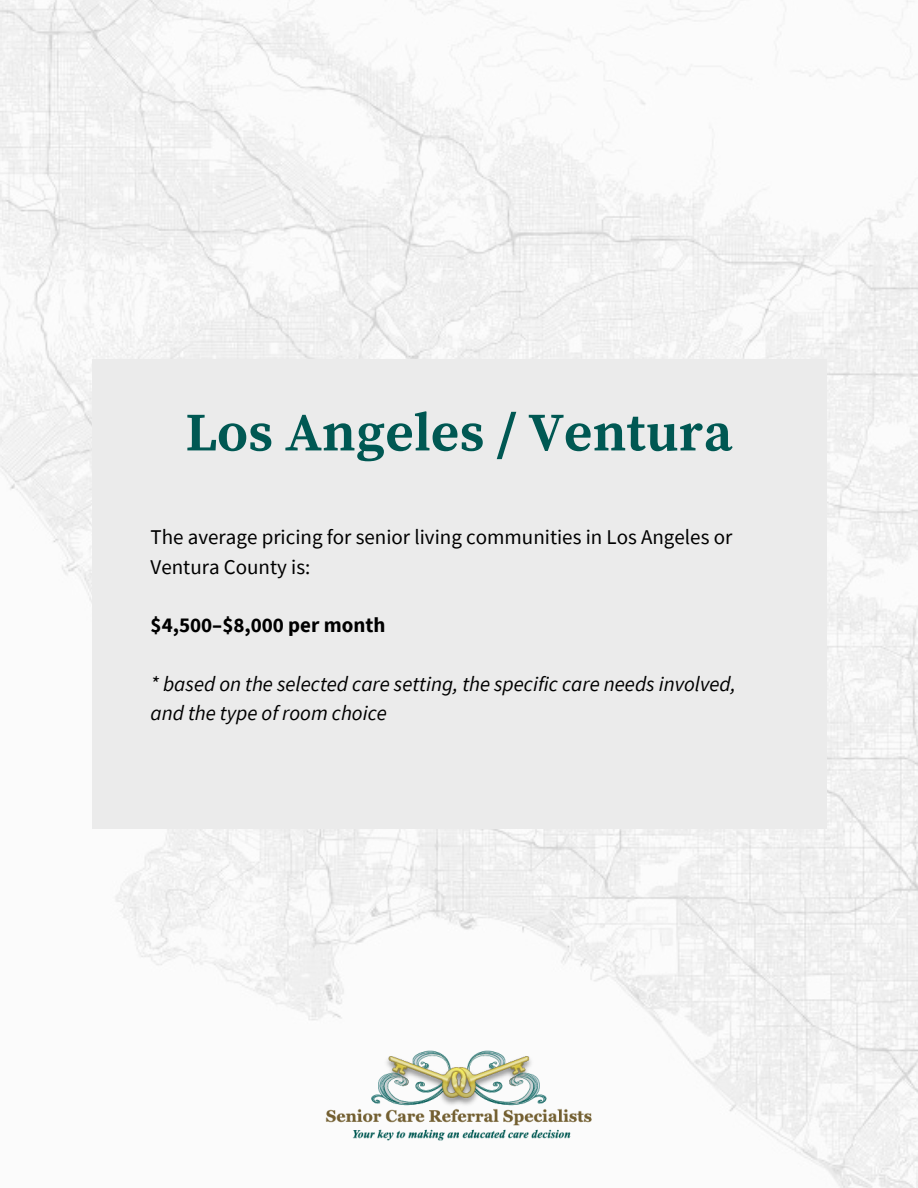
<style>
.page{position:relative;width:918px;height:1188px;background:#fff}
.page>*{position:absolute;margin:0;border:0;box-sizing:border-box;transform-origin:0 0}
.t1{font:700 54.45px "Source Serif Pro";color:#005853}
.t2{font:italic 21px/29.2px "Source Sans Pro";color:#000}
.t3{font:21px/29.2px "Source Sans Pro";color:#000}
.t4{font:700 21px "Source Sans Pro";color:#000}
</style>
<div class="page">
<img style="left:0;top:0;width:918px;height:1188px">
<img style="left:325px;top:1051px;width:268px;height:90px">
<div style="left:92px;top:359px;width:734px;height:470px;background:#ebebeb"></div>
<p class="t1" style="left:186px;top:400px;width:548px">Los Angeles / Ventura</p>
<p class="t3" style="left:151px;top:522px;width:583px">The average pricing for senior living communities in Los Angeles or<br>Ventura County is:</p>
<p class="t4" style="left:151px;top:612px;width:236px">$4,500–$8,000 per month</p>
<p class="t2" style="left:151px;top:669px;width:587px">* based on the selected care setting, the specific care needs involved, and the type of room choice</p>
</div>
